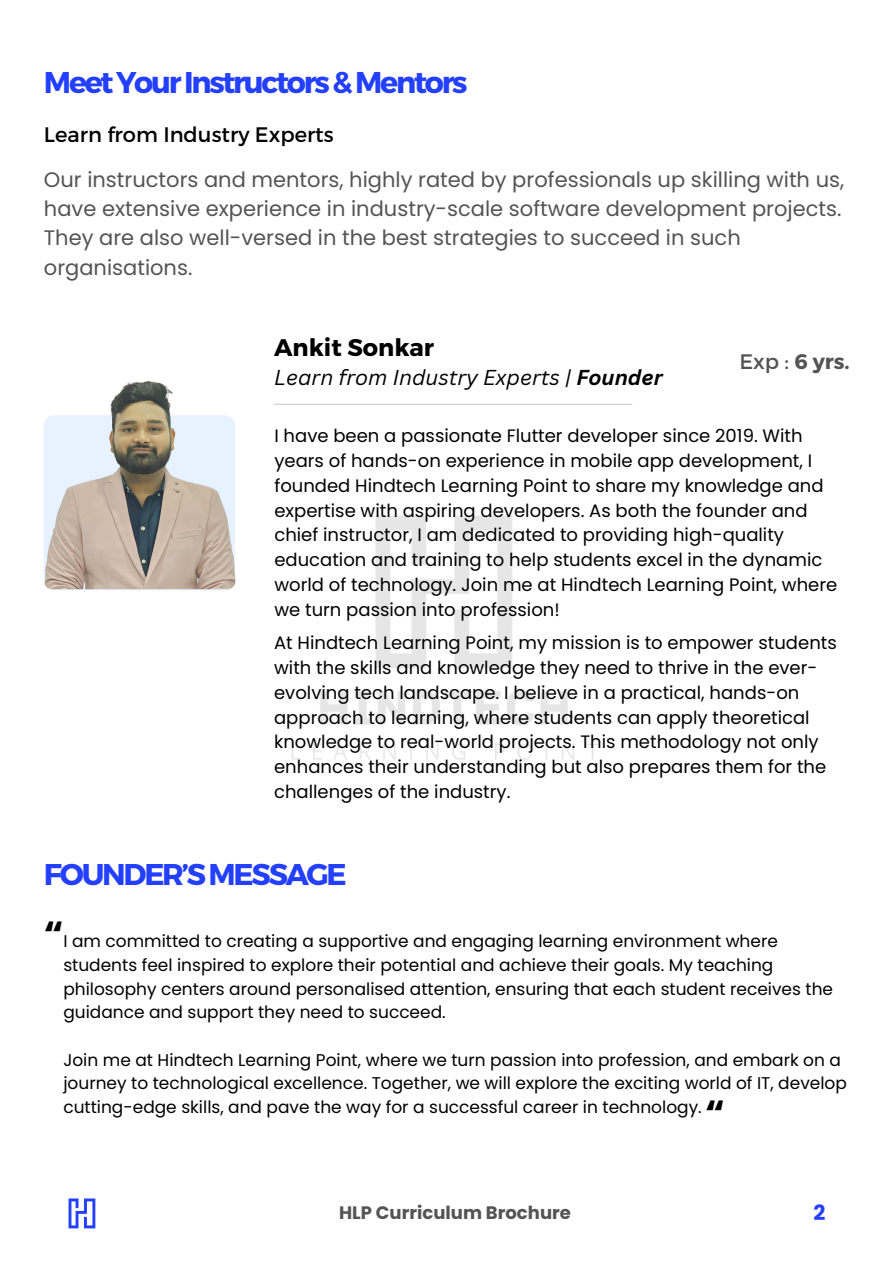
<style>
.page{position:relative;width:894px;height:1264px;background:#fff}
.page>*{position:absolute;margin:0;border:0;box-sizing:border-box;transform-origin:0 0}
.t1{font:700 36.45px "Poppins";color:#000}
.t2{font:700 36.3px "Poppins";color:#000}
.t3{font:700 30px "Montserrat";letter-spacing:-.075em;color:#233fff}
.t4{font:700 24px "Montserrat";color:#000}
.t5{font:21px/29.2px "Poppins";color:#545454}
.t6{font:italic 21px "Canva Sans";color:#000}
.t7{font:21px "Montserrat";color:#000}
.t8{font:700 21px "Montserrat";color:#545454}
.t9{font:700 21px "Poppins";color:#233fff}
.t10{font:18px/24.8px "Poppins";color:#000}
.t11{font:700 18px "Poppins";color:#545454}
.t12{font:16.95px/23.7px "Poppins";color:#000}
.s1{font-weight:700}
.s2{font-weight:400}
</style>
<div class="page">
<img style="left:291px;top:516px;width:308px;height:244px">
<svg style="left:68px;top:1198px;width:27px;height:30px"></svg>
<img style="left:44px;top:378px;width:191px;height:211px;border-radius:8px">
<hr style="left:274px;top:404px;width:358px;height:1px;background:#ccc">
<p class="t3" style="left:44px;top:63px;width:425px">Meet Your Instructors &amp; Mentors</p>
<h3 class="t7" style="left:44px;top:120px;width:291px">Learn from Industry Experts</h3>
<h1 class="t5" style="left:44px;top:165px;width:801px">Our instructors and mentors, highly rated by professionals up skilling with us, have extensive experience in industry-scale software development projects.<br>They are also well-versed in the best strategies to succeed in such organisations.</h1>
<p class="t4" style="left:274px;top:331px;width:161px">Ankit Sonkar</p>
<p class="t6" style="left:274px;top:363px;width:390px">Learn from Industry Experts | <span class="s1">Founder</span></p>
<p class="t8" style="left:739px;top:348px;width:112px"><span class="s2">Exp :</span> 6 yrs.</p>
<p class="t10" style="left:274px;top:424px;width:564px">I have been a passionate Flutter developer since 2019. With years of hands-on experience in mobile app development, I founded Hindtech Learning Point to share my knowledge and expertise with aspiring developers. As both the founder and chief instructor, I am dedicated to providing high-quality education and training to help students excel in the dynamic world of technology. Join me at Hindtech Learning Point, where we turn passion into profession!</p>
<p class="t10" style="left:274px;top:630px;width:564px">At Hindtech Learning Point, my mission is to empower students with the skills and knowledge they need to thrive in the ever&shy;evolving tech landscape. I believe in a practical, hands-on approach to learning, where students can apply theoretical knowledge to real-world projects. This methodology not only enhances their understanding but also prepares them for the challenges of the industry.</p>
<p class="t3" style="left:44px;top:854px;width:304px">FOUNDER’S MESSAGE</p>
<h4 class="t2" style="left:44px;top:908px;width:21px">“</h4>
<h4 class="t12" style="left:63px;top:929px;width:771px">I am committed to creating a supportive and engaging learning environment where students feel inspired to explore their potential and achieve their goals. My teaching philosophy centers around personalised attention, ensuring that each student receives the guidance and support they need to succeed.</h4>
<p class="t12" style="left:63px;top:1047px;width:784px">Join me at Hindtech Learning Point, where we turn passion into profession, and embark on a journey to technological excellence. Together, we will explore the exciting world of IT, develop cutting-edge skills, and pave the way for a successful career in technology.</p>
<p class="t1" style="left:705px;top:1087px;width:21px">“</p>
<h2 class="t11" style="left:339px;top:1200px;width:233px">HLP Curriculum Brochure</h2>
<h4 class="t9" style="left:813px;top:1198px;width:13px">2</h4>
</div>
